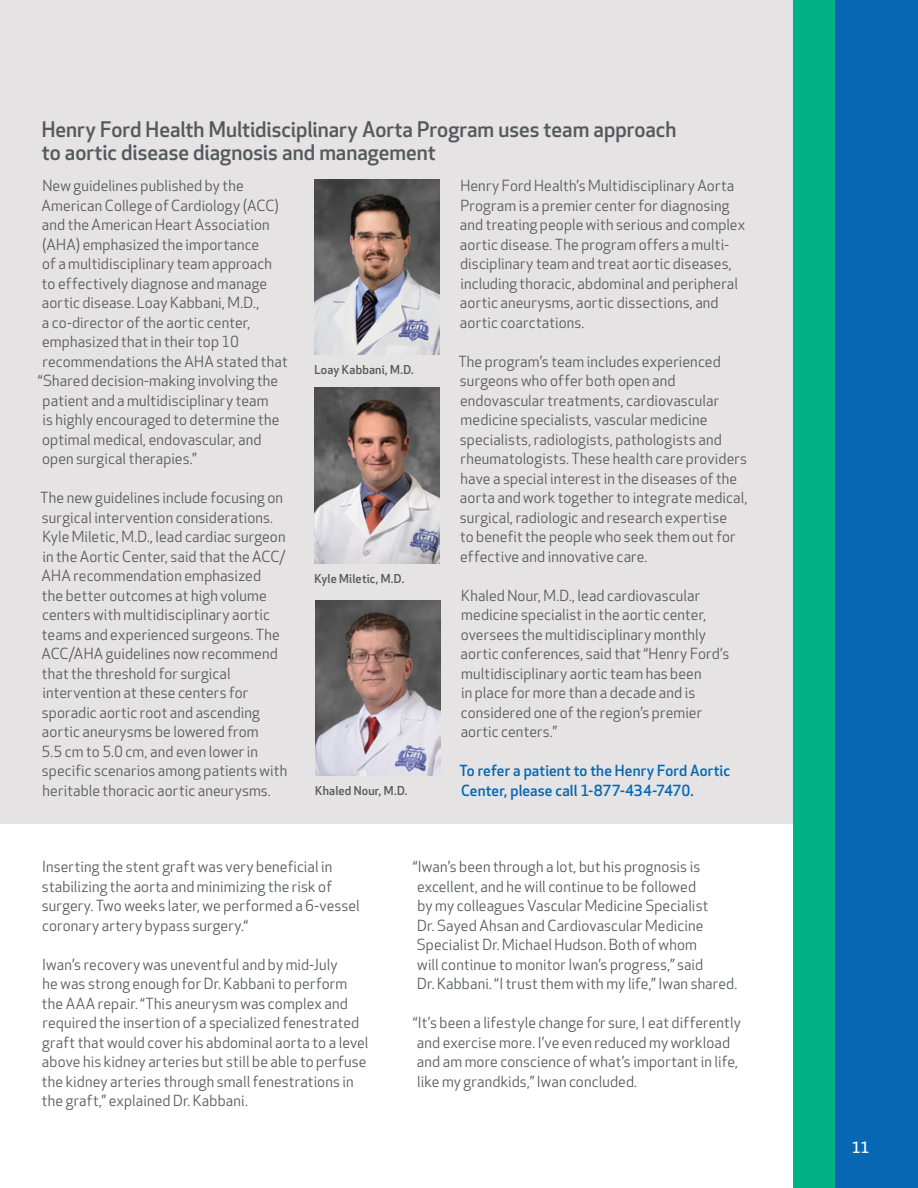
<style>
.page{position:relative;width:918px;height:1188px;background:#fff}
.page>*{position:absolute;margin:0;border:0;box-sizing:border-box;transform-origin:0 0}
.t1{font:500 21px/22.5px "Apex New";color:#56595c}
.t2{font:15px/19.5px "Apex New";letter-spacing:.01em;color:#56595c}
.t3{font:500 15px/19.5px "Apex New";letter-spacing:.01em;color:#0668b3}
.t4{font:500 15px "Apex New";color:#fff}
.t5{font:500 12px "Apex New";letter-spacing:.015em;color:#56595c}
</style>
<div class="page">
<div style="left:793px;top:0;width:42px;height:1188px;background:#00b285"></div>
<div style="left:835px;top:0;width:83px;height:1188px;background:#0668b3"></div>
<div style="left:0;top:0;width:793px;height:824px;background:#e5e3e3"></div>
<img style="left:314px;top:388px;width:126px;height:175px">
<img style="left:314px;top:179px;width:126px;height:176px">
<img style="left:315px;top:600px;width:125px;height:175px">
<h1 class="t1" style="left:42px;top:119px;width:636px">Henry Ford Health Multidisciplinary Aorta Program uses team approach to aortic disease diagnosis and management</h1>
<p class="t2" style="left:38px;top:177px;width:251px">New guidelines published by the American College of Cardiology (ACC) and the American Heart Association (AHA) emphasized the importance<br>of a multidisciplinary team approach<br>to effectively diagnose and manage aortic disease. Loay Kabbani, M.D.,<br>a co-director of the aortic center, emphasized that in their top 10 recommendations the AHA stated that “Shared decision-making involving the patient and a multidisciplinary team<br>is highly encouraged to determine the optimal medical, endovascular, and open surgical therapies.”</p>
<p class="t2" style="left:40px;top:489px;width:249px">The new guidelines include focusing on surgical intervention considerations.<br>Kyle Miletic, M.D., lead cardiac surgeon in the Aortic Center, said that the ACC/ AHA recommendation emphasized<br>the better outcomes at high volume centers with multidisciplinary aortic teams and experienced surgeons. The ACC/AHA guidelines now recommend that the threshold for surgical intervention at these centers for sporadic aortic root and ascending aortic aneurysms be lowered from<br>5.5 cm to 5.0 cm, and even lower in specific scenarios among patients with heritable thoracic aortic aneurysms.</p>
<p class="t5" style="left:314px;top:363px;width:101px">Loay Kabbani, M.D.</p>
<p class="t5" style="left:314px;top:572px;width:92px">Kyle Miletic, M.D.</p>
<p class="t5" style="left:315px;top:784px;width:94px">Khaled Nour, M.D.</p>
<p class="t2" style="left:460px;top:177px;width:287px">Henry Ford Health’s Multidisciplinary Aorta Program is a premier center for diagnosing and treating people with serious and complex aortic disease. The program offers a multi&shy;disciplinary team and treat aortic diseases, including thoracic, abdominal and peripheral aortic aneurysms, aortic dissections, and aortic coarctations.</p>
<p class="t2" style="left:458px;top:352px;width:291px">The program’s team includes experienced surgeons who offer both open and endovascular treatments, cardiovascular medicine specialists, vascular medicine specialists, radiologists, pathologists and rheumatologists. These health care providers have a special interest in the diseases of the aorta and work together to integrate medical, surgical, radiologic and research expertise<br>to benefit the people who seek them out for effective and innovative care.</p>
<p class="t2" style="left:461px;top:586px;width:270px">Khaled Nour, M.D., lead cardiovascular medicine specialist in the aortic center, oversees the multidisciplinary monthly aortic conferences, said that “Henry Ford’s multidisciplinary aortic team has been<br>in place for more than a decade and is considered one of the region’s premier aortic centers.”</p>
<p class="t3" style="left:459px;top:762px;width:272px">To refer a patient to the Henry Ford Aortic<br>Center, please call 1-877-434-7470.</p>
<p class="t2" style="left:42px;top:858px;width:319px">Inserting the stent graft was very beneficial in stabilizing the aorta and minimizing the risk of surgery. Two weeks later, we performed a 6-vessel coronary artery bypass surgery.“</p>
<p class="t2" style="left:42px;top:955px;width:328px">Iwan’s recovery was uneventful and by mid-July<br>he was strong enough for Dr. Kabbani to perform the AAA repair. “This aneurysm was complex and required the insertion of a specialized fenestrated graft that would cover his abdominal aorta to a level above his kidney arteries but still be able to perfuse the kidney arteries through small fenestrations in the graft,” explained Dr. Kabbani.</p>
<p class="t2" style="left:413px;top:858px;width:326px">“Iwan’s been through a lot, but his prognosis is excellent, and he will continue to be followed<br>by my colleagues Vascular Medicine Specialist<br>Dr. Sayed Ahsan and Cardiovascular Medicine Specialist Dr. Michael Hudson. Both of whom<br>will continue to monitor Iwan’s progress,” said<br>Dr. Kabbani. “I trust them with my life,” Iwan shared.</p>
<p class="t2" style="left:413px;top:1014px;width:329px">“It’s been a lifestyle change for sure, I eat differently and exercise more. I’ve even reduced my workload and am more conscience of what’s important in life, like my grandkids,” Iwan concluded.</p>
<p class="t4" style="left:852px;top:1139px;width:19px">11</p>
</div>
